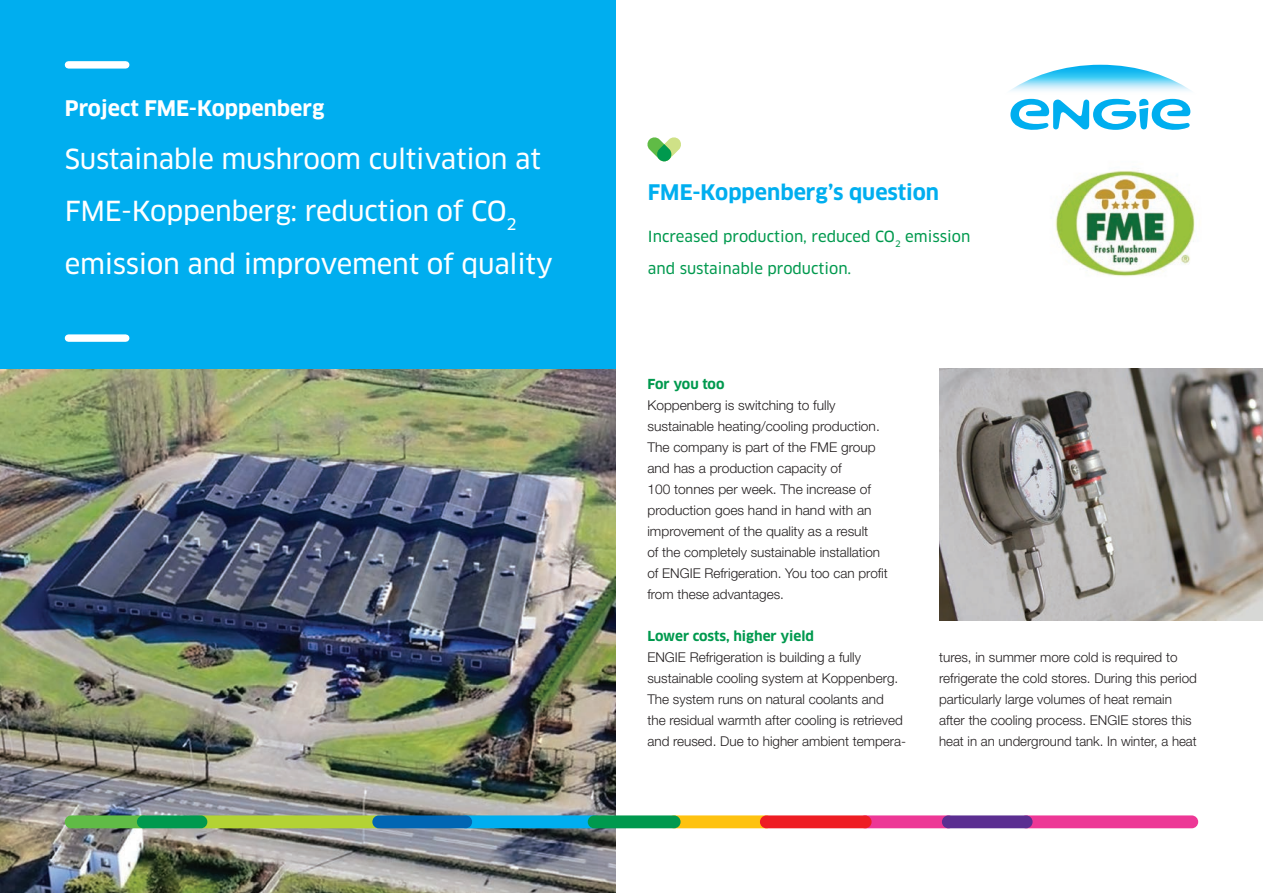
<style>
.page{position:relative;width:1263px;height:893px;background:#fff}
.page>*{position:absolute;margin:0;border:0;box-sizing:border-box;transform-origin:0 0}
.Kop_wit{font:27px/52.5px "Clan OT News";letter-spacing:-.01em;color:#fff}
.Vraag___Oplossing{font:700 21px "Clan OT";color:#00aeef}
.Subkopje_wit{font:700 21px "Clan OT";color:#fff}
.inleiding{font:15px/31.5px "Clan OT News";color:#00994e}
.body_tekst{font:300 13.5px/21px "Helvetica Neue";color:#231f20}
.body_tekst-2{font:700 13.5px "Clan OT";color:#00994e}
</style>
<div class="page">
<img style="left:0;top:368px;width:615px;height:525px">
<div style="left:0;top:0;width:615px;height:368px;background:#00aeef"></div>
<svg style="left:647px;top:137px;width:34px;height:25px"></svg>
<img style="left:1055px;top:170px;width:140px;height:107px">
<img style="left:939px;top:368px;width:324px;height:252px">
<svg style="left:1010px;top:65px;width:181px;height:65px"></svg>
<div style="left:1020px;top:815px;width:178px;height:13px;background:#ed3896;border-radius:6px"></div>
<div style="left:859px;top:815px;width:96px;height:13px;background:#ed3896;border-radius:6px"></div>
<div style="left:668px;top:815px;width:105px;height:13px;background:#fec210;border-radius:6px"></div>
<div style="left:760px;top:815px;width:111px;height:13px;background:#ee1d23;border-radius:6px"></div>
<div style="left:459px;top:815px;width:142px;height:13px;background:#00aeef;border-radius:6px"></div>
<div style="left:194px;top:815px;width:191px;height:13px;background:#b3d234;border-radius:6px"></div>
<div style="left:65px;top:815px;width:85px;height:13px;background:#60bb46;border-radius:6px"></div>
<div style="left:588px;top:815px;width:92px;height:13px;background:#00994e;border-radius:6px"></div>
<div style="left:372px;top:815px;width:100px;height:13px;background:#0166b3;border-radius:6px"></div>
<div style="left:137px;top:815px;width:70px;height:13px;background:#00994e;border-radius:6px"></div>
<div style="left:942px;top:815px;width:90px;height:13px;background:#5b2e91;border-radius:6px"></div>
<div style="left:68px;top:334px;width:58px;height:8px;background:#fff"></div>
<div style="left:68px;top:61px;width:58px;height:8px;background:#fff"></div>
<p class="Subkopje_wit" style="left:65px;top:96px;width:261px">Project FME-Koppenberg</p>
<p class="Kop_wit" style="left:65px;top:133px;width:478px">Sustainable mushroom cultivation at<br>FME-Koppenberg: reduction of CO<sub>2</sub></p>
<p class="Kop_wit" style="left:65px;top:238px;width:490px">emission and improvement of quality</p>
<p class="Vraag___Oplossing" style="left:648px;top:180px;width:293px">FME-Koppenberg’s question</p>
<p class="inleiding" style="left:648px;top:221px;width:324px">Increased production, reduced CO<sub>2</sub> emission and sustainable production.</p>
<p class="body_tekst-2" style="left:647px;top:377px;width:79px">For you too</p>
<p class="body_tekst" style="left:647px;top:395px;width:190px">Koppenberg is switching to fully</p>
<p class="body_tekst" style="left:647px;top:416px;width:234px">sustainable heating/cooling production.</p>
<p class="body_tekst" style="left:647px;top:437px;width:230px">The company is part of the FME group</p>
<p class="body_tekst" style="left:647px;top:458px;width:196px">and has a production capacity of</p>
<p class="body_tekst" style="left:647px;top:479px;width:226px;text-align:justify">100 tonnes per week. The increase of production goes hand in hand with an improvement of the quality as a result</p>
<p class="body_tekst" style="left:647px;top:542px;width:234px">of the completely sustainable installation</p>
<p class="body_tekst" style="left:647px;top:563px;width:242px">of ENGIE Refrigeration. You too can profit from these advantages.</p>
<p class="body_tekst-2" style="left:647px;top:629px;width:168px">Lower costs, higher yield</p>
<p class="body_tekst" style="left:647px;top:647px;width:260px">ENGIE Refrigeration is building a fully sustainable cooling system at Koppenberg.<br>The system runs on natural coolants and<br>the residual warmth after cooling is retrieved and reused. Due to higher ambient tempera-</p>
<p class="body_tekst" style="left:939px;top:647px;width:259px">tures, in summer more cold is required to refrigerate the cold stores. During this period particularly large volumes of heat remain after the cooling process. ENGIE stores this</p>
<p class="body_tekst" style="left:939px;top:731px;width:259px">heat in an underground tank. In winter, a heat</p>
</div>
